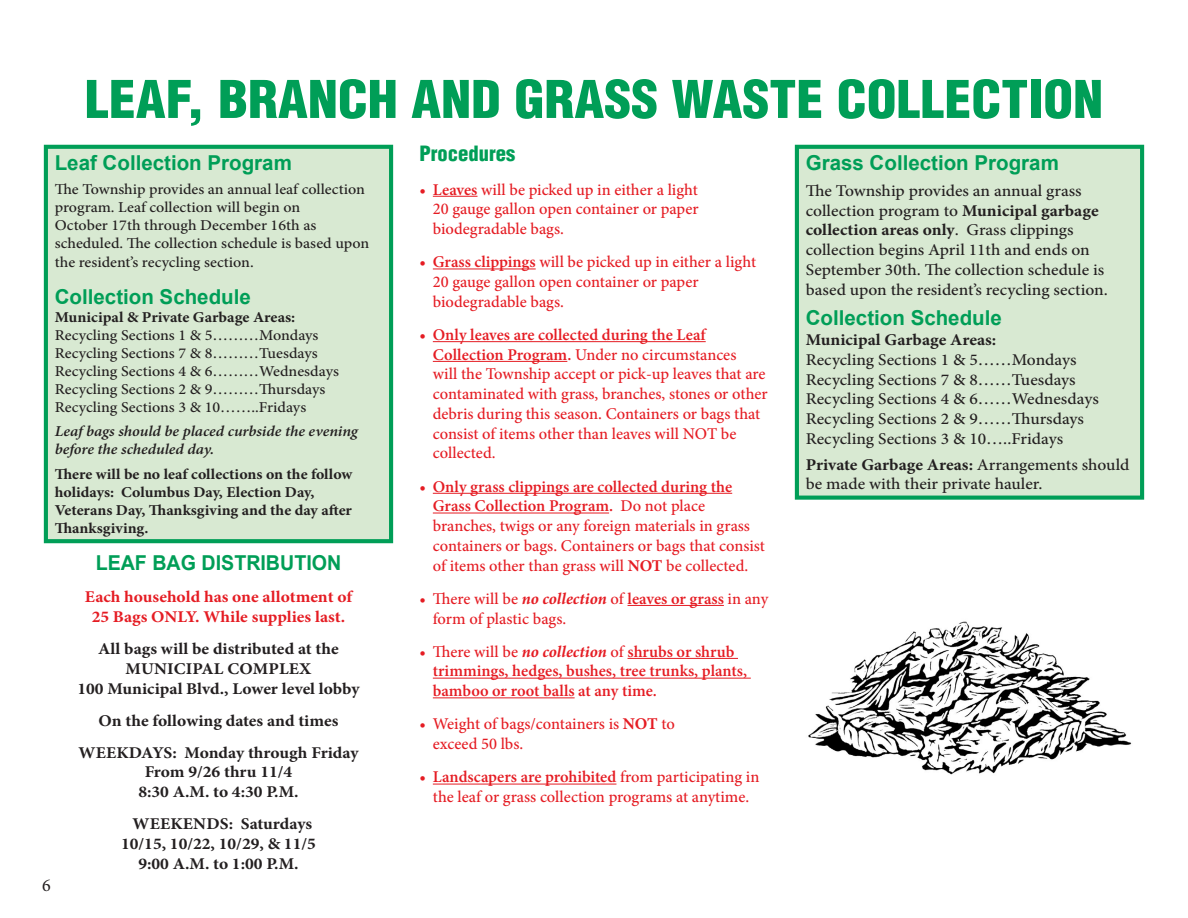
<style>
.page{position:relative;width:1188px;height:918px;background:#fff}
.page>*{position:absolute;margin:0;border:0;box-sizing:border-box;transform-origin:0 0}
.t1{font:900 condensed 50.7px "Helvetica";color:#009e57;scale:1.06 1}
.t2{font:700 20.55px "Arial";color:#009e57}
.t3{font:700 20.55px "Arial";color:#009e57;scale:.96 1}
.t4{font:900 condensed 20.55px "Helvetica";color:#009e57}
.t5{font:18px "Minion Pro";color:#231f20}
.t6{font:500 16.5px/19.8px "Minion Pro";color:#e51c23}
.t7{font:500 16.5px/19.8px "Minion Pro";color:#231f20;scale:1.06 1}
.t8{font:700 16.5px/19.8px "Minion Pro";color:#231f20;text-align:center;scale:1.06 1}
.t9{font:600 16.5px/19.8px "Minion Pro";color:#e51c23}
.t10{font:700 16.5px/19.8px "Minion Pro";color:#e51c23;text-align:center;scale:1.06 1}
.t11{font:500 15px/18.1px "Minion Pro";color:#231f20;scale:1.06 1}
.t12{font:700 15px/18.1px "Minion Pro";color:#231f20;scale:1.05 1}
.t13{font:italic 600 15px/18.1px "Minion Pro";letter-spacing:-.005em;color:#231f20;scale:1.06 1}
.s1{font-weight:600}
.s2{font-weight:700}
.s3{font-weight:700;font-style:italic}
.s4{font-weight:500}
</style>
<div class="page">
<hr style="left:433px;top:196px;width:45px;height:1px;background:#e51c23">
<hr style="left:433px;top:269px;width:103px;height:1px;background:#e51c23">
<hr style="left:433px;top:341px;width:273px;height:1px;background:#e51c23">
<hr style="left:433px;top:361px;width:134px;height:1px;background:#e51c23">
<hr style="left:433px;top:493px;width:299px;height:1px;background:#e51c23">
<hr style="left:433px;top:513px;width:176px;height:1px;background:#e51c23">
<hr style="left:628px;top:605px;width:96px;height:1px;background:#e51c23">
<hr style="left:628px;top:658px;width:110px;height:1px;background:#e51c23">
<hr style="left:433px;top:678px;width:318px;height:1px;background:#e51c23">
<hr style="left:433px;top:697px;width:142px;height:1px;background:#e51c23">
<hr style="left:433px;top:784px;width:183px;height:1px;background:#e51c23">
<div style="left:46px;top:147px;width:345px;height:394px;background:#d8e9d2"></div>
<div style="left:44px;top:145px;width:349px;height:398px;border:4px solid #009e57"></div>
<div style="left:797px;top:147px;width:345px;height:351px;background:#d8e9d2"></div>
<div style="left:795px;top:145px;width:349px;height:355px;border:4px solid #009e57"></div>
<img style="left:808px;top:621px;width:324px;height:154px">
<p class="t1" style="left:85px;top:68px;width:962px">LEAF, BRANCH AND GRASS WASTE COLLECTION</p>
<p class="t4" style="left:419px;top:141px;width:97px">Procedures</p>
<p class="t6" style="left:433px;top:179px;width:267px;text-align:justify;text-indent:-14px"><span class="s1">• Leaves</span> will be picked up in either a light 20 gauge gallon open container or paper biodegradable bags.</p>
<p class="t6" style="left:433px;top:252px;width:325px;text-indent:-14px"><span class="s1">• Grass clippings</span> will be picked up in either a light<br>20 gauge gallon open container or paper biodegradable bags.</p>
<p class="t6" style="left:433px;top:325px;width:336px;text-indent:-14px"><span class="s1">• Only leaves are collected during the Leaf Collection Program.</span> Under no circumstances<br>will the Township accept or pick-up leaves that are contaminated with grass, branches, stones or other debris during this season. Containers or bags that consist of items other than leaves will NOT be collected.</p>
<p class="t6" style="left:433px;top:477px;width:334px;text-indent:-14px"><span class="s1">• Only grass clippings are collected during the Grass Collection Program.</span> Do not place branches, twigs or any foreign materials in grass containers or bags. Containers or bags that consist of items other than grass will <span class="s2">NOT</span> be collected.</p>
<p class="t6" style="left:433px;top:589px;width:337px;text-indent:-14px">• There will be <span class="s3">no collection</span> of <span class="s1">leaves or grass</span> in any form of plastic bags.</p>
<p class="t9" style="left:433px;top:641px;width:316px;text-indent:-14px"><span class="s4">• There will be</span> <span class="s3">no collection</span> <span class="s4">of</span> shrubs or shrub trimmings, hedges, bushes, tree trunks, plants, bamboo or root balls at any time.</p>
<p class="t6" style="left:433px;top:714px;width:244px;text-indent:-14px">• Weight of bags/containers is <span class="s2">NOT</span> to exceed 50 lbs.</p>
<p class="t6" style="left:419px;top:767px;width:342px;text-align:center"><span class="s1">• Landscapers are prohibited</span> from participating in the leaf or grass collection programs at anytime.</p>
<p class="t2" style="left:55px;top:149px;width:239px">Leaf Collection Program</p>
<p class="t11" style="left:55px;top:180px;width:298px">The Township provides an annual leaf collection program. Leaf collection will begin on<br>October 17th through December 16th as scheduled. The collection schedule is based upon the resident’s recycling section.</p>
<p class="t2" style="left:55px;top:283px;width:198px">Collection Schedule</p>
<p class="t11" style="left:55px;top:308px;width:270px"><span class="s2">Municipal &amp; Private Garbage Areas:<br></span>Recycling Sections 1 &amp; 5………Mondays Recycling Sections 7 &amp; 8………Tuesdays Recycling Sections 4 &amp; 6………Wednesdays Recycling Sections 2 &amp; 9………Thursdays Recycling Sections 3 &amp; 10……..Fridays</p>
<p class="t13" style="left:55px;top:422px;width:287px">Leaf bags should be placed curbside the evening before the scheduled day.</p>
<p class="t12" style="left:55px;top:465px;width:285px">There will be no leaf collections on the follow holidays: Columbus Day, Election Day, Veterans Day, Thanksgiving and the day after Thanksgiving.</p>
<p class="t2" style="left:806px;top:149px;width:255px">Grass Collection Program</p>
<p class="t7" style="left:806px;top:181px;width:287px">The Township provides an annual grass collection program to <span class="s2">Municipal garbage collection areas only</span>. Grass clippings collection begins April 11th and ends on September 30th. The collection schedule is based upon the resident’s recycling section.</p>
<p class="t2" style="left:806px;top:305px;width:198px">Collection Schedule</p>
<p class="t7" style="left:806px;top:330px;width:278px"><span class="s2">Municipal Garbage Areas:<br></span>Recycling Sections 1 &amp; 5……Mondays Recycling Sections 7 &amp; 8……Tuesdays Recycling Sections 4 &amp; 6……Wednesdays Recycling Sections 2 &amp; 9……Thursdays Recycling Sections 3 &amp; 10…..Fridays</p>
<p class="t7" style="left:806px;top:455px;width:307px"><span class="s2">Private Garbage Areas:</span> Arrangements should be made with their private hauler.</p>
<p class="t3" style="left:96px;top:550px;width:257px">LEAF BAG DISTRIBUTION</p>
<p class="t10" style="left:85px;top:587px;width:254px">Each household has one allotment of<br>25 Bags ONLY. While supplies last.</p>
<p class="t8" style="left:77px;top:639px;width:268px">All bags will be distributed at the<br>MUNICIPAL COMPLEX<br>100 Municipal Blvd., Lower level lobby</p>
<p class="t8" style="left:99px;top:710px;width:228px">On the following dates and times</p>
<p class="t8" style="left:78px;top:742px;width:266px">WEEKDAYS: Monday through Friday<br>From 9/26 thru 11/4<br>8:30 A.M. to 4:30 P.M.</p>
<p class="t8" style="left:121px;top:814px;width:185px">WEEKENDS: Saturdays<br>10/15, 10/22, 10/29, &amp; 11/5<br>9:00 A.M. to 1:00 P.M.</p>
<p class="t5" style="left:42px;top:873px;width:10px">6</p>
</div>
